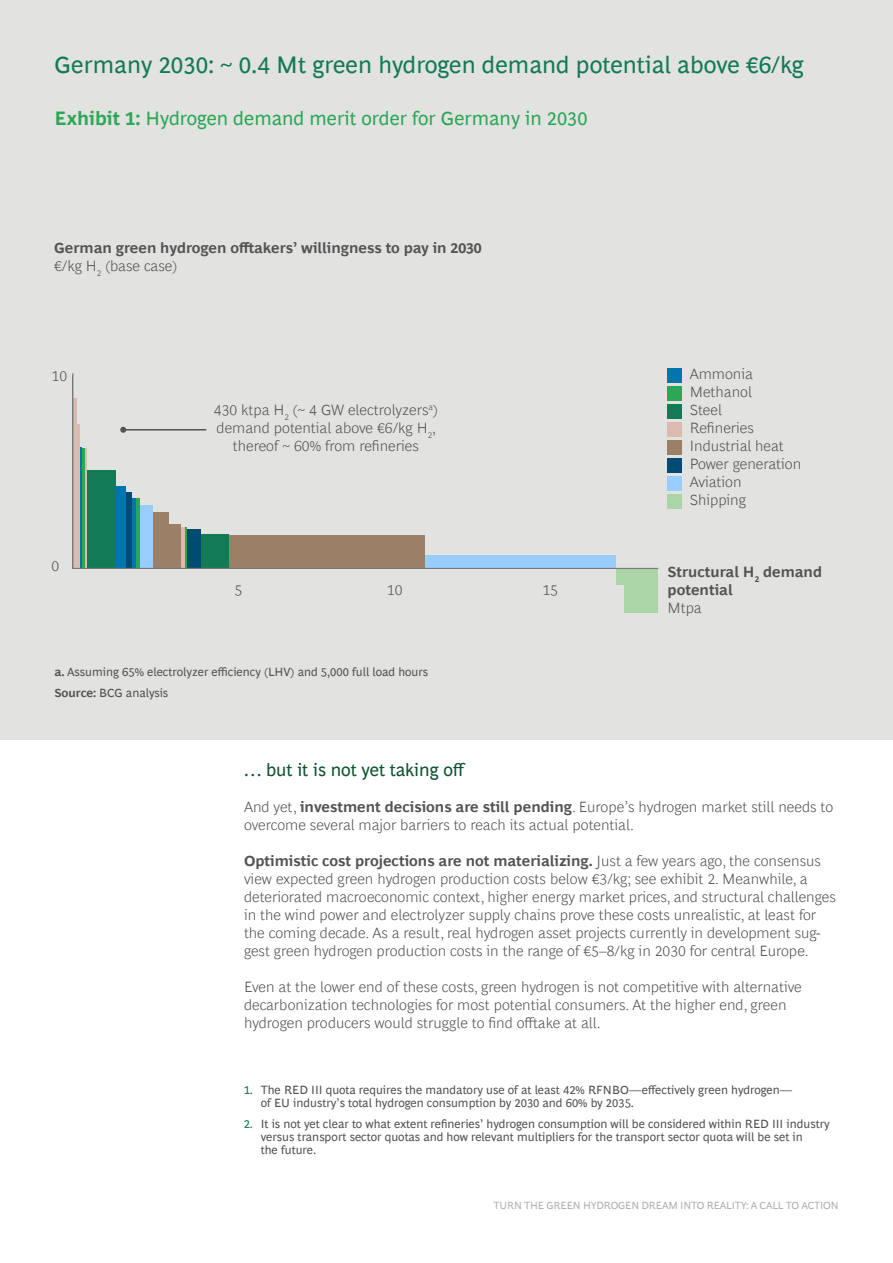
<style>
.page{position:relative;width:893px;height:1263px;background:#fff}
.page>*{position:absolute;margin:0;border:0;box-sizing:border-box;transform-origin:0 0}
.t1{font:24px "Henderson BCG Sans";color:#127a56}
.t2{font:19.5px "Henderson BCG Sans";color:#2ba856}
.t3{font:18px "Henderson BCG Sans";color:#0b522d}
.t4{font:300 15px/18px "Henderson BCG Sans";color:#535353}
.t5{font:700 15px/18px "Henderson BCG Sans";color:#535353}
.t6{font:12px/12.8px "Henderson BCG Sans";color:#535353}
.t7{font:10.5px "Henderson BCG Sans";letter-spacing:-.02em;color:#b1b1b1}
.s1{font-weight:700}
.s2{font-weight:300}
.s3{color:#127a56}
</style>
<div class="page">
<div style="left:1px;top:0;width:892px;height:739px;background:#e2e2e1"></div>
<div style="left:667px;top:369px;width:15px;height:14px;background:#0075ae"></div>
<div style="left:667px;top:387px;width:15px;height:14px;background:#2ba856"></div>
<div style="left:667px;top:405px;width:15px;height:14px;background:#127a56"></div>
<div style="left:667px;top:423px;width:15px;height:14px;background:#dbbbb0"></div>
<div style="left:667px;top:441px;width:15px;height:14px;background:#9c7f67"></div>
<div style="left:667px;top:459px;width:15px;height:14px;background:#004b74"></div>
<div style="left:667px;top:477px;width:15px;height:14px;background:#9cf"></div>
<div style="left:667px;top:495px;width:15px;height:14px;background:#abd5a6"></div>
<hr style="left:123px;top:429px;width:83px;height:1px;background:#535353">
<svg style="left:120px;top:427px;width:6px;height:6px"></svg>
<div style="left:624px;top:569px;width:34px;height:43px;background:#abd5a6"></div>
<div style="left:616px;top:569px;width:8px;height:15px;background:#abd5a6"></div>
<div style="left:425px;top:555px;width:190px;height:14px;background:#9cf"></div>
<div style="left:319px;top:535px;width:106px;height:34px;background:#9c7f67"></div>
<div style="left:229px;top:535px;width:112px;height:34px;background:#9c7f67"></div>
<div style="left:201px;top:534px;width:28px;height:35px;background:#127a56"></div>
<div style="left:187px;top:529px;width:14px;height:40px;background:#004b74"></div>
<hr style="left:185px;top:527px;width:2px;height:42px;background:#2ba856">
<hr style="left:184px;top:527px;width:1px;height:42px;background:#dbbbb0">
<hr style="left:181px;top:527px;width:3px;height:42px;background:#dbbbb0">
<div style="left:169px;top:524px;width:12px;height:45px;background:#9c7f67"></div>
<div style="left:152px;top:512px;width:17px;height:57px;background:#9c7f67"></div>
<div style="left:144px;top:505px;width:8px;height:64px;background:#9cf"></div>
<hr style="left:140px;top:505px;width:4px;height:64px;background:#9cf">
<hr style="left:136px;top:498px;width:4px;height:71px;background:#2ba856">
<hr style="left:135px;top:498px;width:1px;height:71px;background:#2ba856">
<hr style="left:132px;top:498px;width:3px;height:71px;background:#0075ae">
<div style="left:126px;top:492px;width:6px;height:77px;background:#004b74"></div>
<div style="left:116px;top:486px;width:10px;height:83px;background:#0075ae"></div>
<hr style="left:116px;top:482px;width:1px;height:87px;background:#abd5a6">
<div style="left:87px;top:470px;width:29px;height:99px;background:#127a56"></div>
<hr style="left:85px;top:449px;width:2px;height:120px;background:#dbbbb0">
<hr style="left:82px;top:449px;width:3px;height:120px;background:#2ba856">
<hr style="left:80px;top:447px;width:2px;height:122px;background:#0075ae">
<hr style="left:76px;top:424px;width:4px;height:145px;background:#dbbbb0">
<hr style="left:73px;top:398px;width:3px;height:171px;background:#dbbbb0">
<hr style="left:73px;top:375px;width:1px;height:194px;background:#787779">
<hr style="left:73px;top:568px;width:585px;height:1px;background:#76797b">
<hr style="left:72px;top:373px;width:1px;height:195px;background:#76797b">
<h1 class="t1" style="left:55px;top:47px;width:751px">Germany 2030: ~ 0.4 Mt green hydrogen demand potential above €6/kg</h1>
<h2 class="t2" style="left:55px;top:104px;width:534px"><span class="s1">Exhibit 1:</span> Hydrogen demand merit order for Germany in 2030</h2>
<p class="t5" style="left:54px;top:237px;width:429px">German green hydrogen offtakers’ willingness to pay in 2030 <span class="s2">€/kg H</span><sub>2</sub> <span class="s2">(base case)</span></p>
<p class="t4" style="left:52px;top:366px;width:17px">10</p>
<p class="t4" style="left:52px;top:556px;width:9px">0</p>
<p class="t4" style="left:214px;top:399px;width:225px;text-align:center">430 ktpa H<sub>2</sub> (~ 4 GW electrolyzers<sup>a</sup>) demand potential above €6/kg H<sub>2</sub>, thereof ~ 60% from refineries</p>
<p class="t4" style="left:234px;top:580px;width:9px">5</p>
<p class="t4" style="left:387px;top:580px;width:17px">10</p>
<p class="t4" style="left:542px;top:580px;width:17px">15</p>
<p class="t6" style="left:55px;top:660px;width:375px;line-height:21.3px"><span class="s1">a.</span> Assuming 65% electrolyzer efficiency (LHV) and 5,000 full load hours<br><span class="s1">Source:</span> BCG analysis</p>
<p class="t4" style="left:690px;top:363px;width:65px">Ammonia</p>
<p class="t4" style="left:690px;top:381px;width:113px">Methanol<br>Steel<br>Refineries<br>Industrial heat<br>Power generation<br>Aviation<br>Shipping</p>
<p class="t5" style="left:667px;top:562px;width:156px">Structural H<sub>2</sub> demand potential</p>
<p class="t4" style="left:667px;top:598px;width:36px">Mtpa</p>
<p class="t3" style="left:244px;top:756px;width:223px">… but it is not yet taking off</p>
<p class="t4" style="left:244px;top:796px;width:591px">And yet, <span class="s1">investment decisions are still pending</span>. Europe’s hydrogen market still needs to overcome several major barriers to reach its actual potential.</p>
<p class="t4" style="left:244px;top:850px;width:593px"><span class="s1">Optimistic cost projections are not materializing.</span> Just a few years ago, the consensus view expected green hydrogen production costs below €3/kg; see exhibit 2. Meanwhile, a deteriorated macroeconomic context, higher energy market prices, and structural challenges in the wind power and electrolyzer supply chains prove these costs unrealistic, at least for the coming decade. As a result, real hydrogen asset projects currently in development sug&shy;gest green hydrogen production costs in the range of €5–8/kg in 2030 for central Europe.</p>
<p class="t4" style="left:244px;top:977px;width:559px">Even at the lower end of these costs, green hydrogen is not competitive with alternative decarbonization technologies for most potential consumers. At the higher end, green hydrogen producers would struggle to find offtake at all.</p>
<p class="t6" style="left:261px;top:1083px;width:533px;text-indent:-17px"><span class="s3">1.</span> The RED III quota requires the mandatory use of at least 42% RFNBO—effectively green hydrogen— of EU industry’s total hydrogen consumption by 2030 and 60% by 2035.</p>
<p class="t6" style="left:261px;top:1117px;width:571px;text-indent:-17px"><span class="s3">2.</span> It is not yet clear to what extent refineries’ hydrogen consumption will be considered within RED III industry versus transport sector quotas and how relevant multipliers for the transport sector quota will be set in<br>the future.</p>
<p class="t7" style="left:493px;top:1198px;width:347px">TURN THE GREEN HYDROGEN DREAM INTO REALITY: A CALL TO ACTION</p>
</div>
